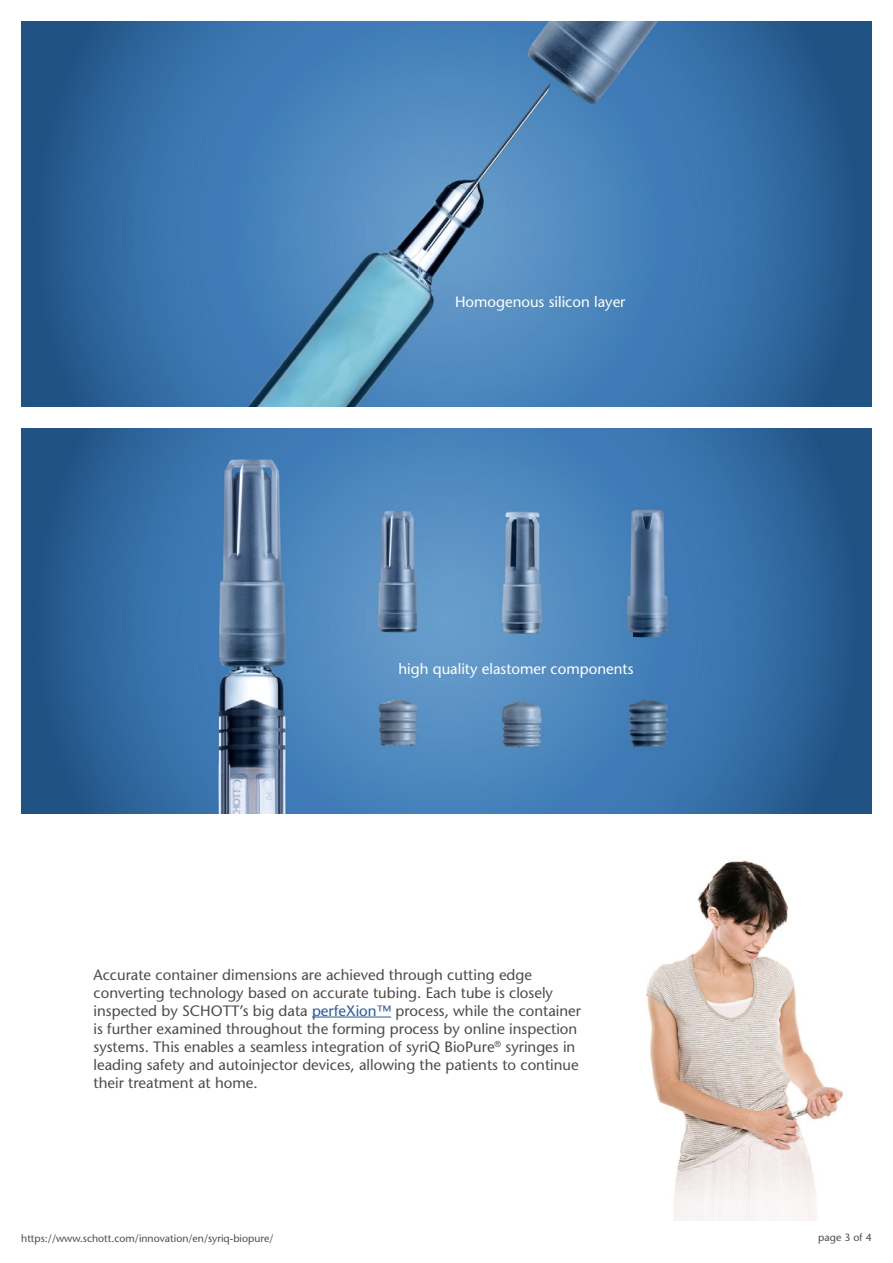
<style>
.page{position:relative;width:893px;height:1263px;background:#fff}
.page>*{position:absolute;margin:0;border:0;box-sizing:border-box;transform-origin:0 0}
.Fließtext_grau{font:500 15px/18px "Stone Sans Std";color:#4c4c4c}
.Fließtext_weiß{font:500 15px "Stone Sans Std";color:#fff}
.t1{font:500 10.5px "Stone Sans Std";color:#4c4c4c}
.s1{color:#275b9b}
</style>
<div class="page">
<img style="left:21px;top:21px;width:851px;height:386px">
<img style="left:21px;top:428px;width:851px;height:386px">
<img style="left:312px;top:860px;width:531px;height:361px">
<hr style="left:312px;top:1017px;width:79px;height:1px;background:#275b9b">
<p class="Fließtext_weiß" style="left:455px;top:292px;width:172px">Homogenous silicon layer</p>
<p class="Fließtext_weiß" style="left:398px;top:660px;width:237px">high quality elastomer components</p>
<p class="Fließtext_grau" style="left:94px;top:965px;width:489px">Accurate container dimensions are achieved through cutting edge converting technology based on accurate tubing. Each tube is closely inspected by SCHOTT’s big data <span class="s1">perfeXion™</span> process, while the container is further examined throughout the forming process by online inspection systems. This enables a seamless integration of syriQ BioPure<sup>®</sup> syringes in leading safety and autoinjector devices, allowing the patients to continue their treatment at home.</p>
<p class="t1" style="left:21px;top:1232px;width:254px">https://www.schott.com/innovation/en/syriq-biopure/</p>
<p class="t1" style="left:818px;top:1231px;width:55px">page 3 of 4</p>
</div>
